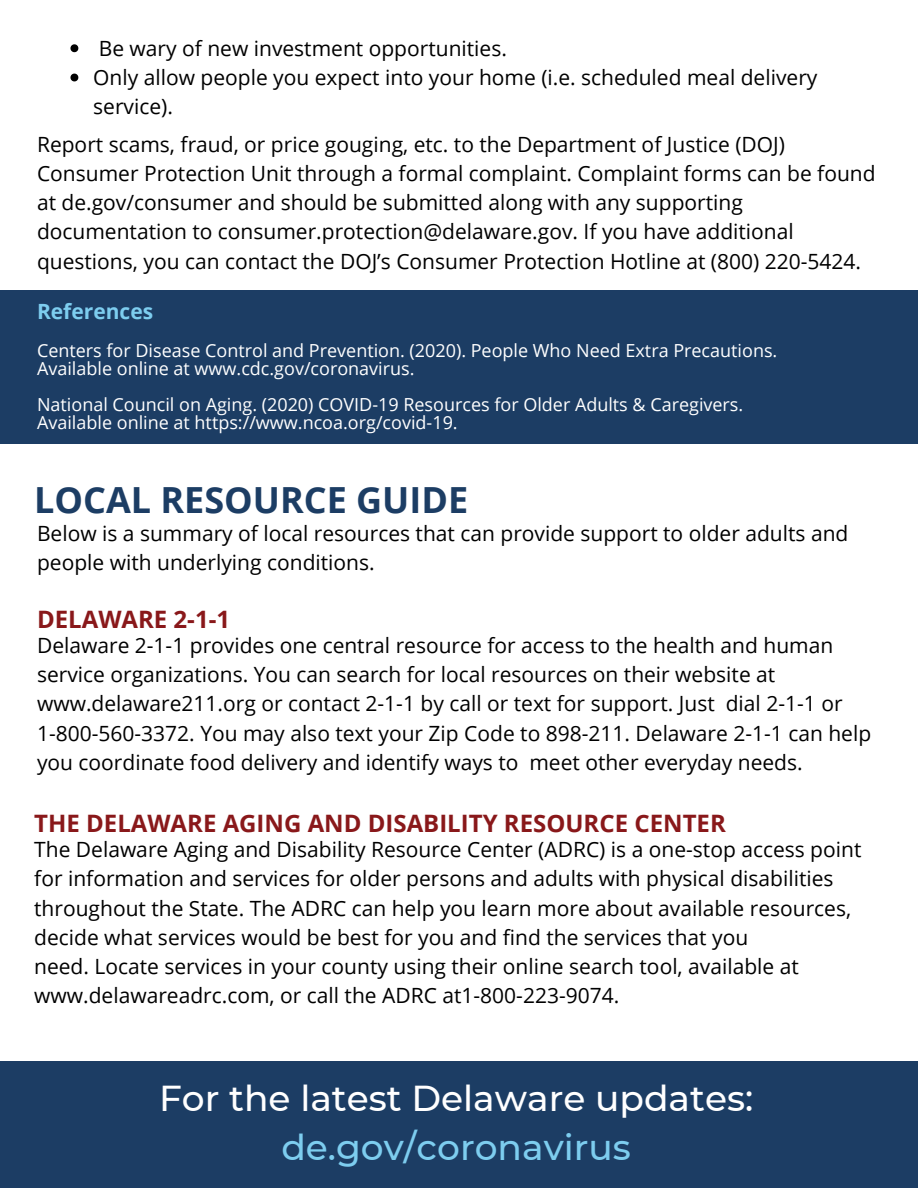
<style>
.page{position:relative;width:918px;height:1188px;background:#fff}
.page>*{position:absolute;margin:0;border:0;box-sizing:border-box;transform-origin:0 0}
.t1{font:500 36px "Montserrat";color:#fff}
.t2{font:500 36px "Montserrat";color:#7dcdef}
.t3{font:700 36px "Open Sans";color:#1c3d64}
.t4{font:700 24px "Open Sans";color:#89181a}
.t5{font:21px/29.2px "Open Sans";color:#000}
.t6{font:700 21px "Open Sans";color:#7dcdef}
.t7{font:18px/18px "Open Sans";color:#fff}
</style>
<div class="page">
<div style="left:0;top:1062px;width:918px;height:126px;background:#1c3d64"></div>
<div style="left:0;top:291px;width:918px;height:153px;background:#1c3d64"></div>
<svg style="left:70px;top:44px;width:8px;height:8px"></svg>
<svg style="left:70px;top:74px;width:8px;height:7px"></svg>
<p class="t5" style="left:93px;top:33px;width:726px">Be wary of new investment opportunities.<br>Only allow people you expect into your home (i.e. scheduled meal delivery service).</p>
<p class="t5" style="left:37px;top:129px;width:840px">Report scams, fraud, or price gouging, etc. to the Department of Justice (DOJ)<br>Consumer Protection Unit through a formal complaint. Complaint forms can be found at de.gov/consumer and should be submitted along with any supporting documentation to consumer.protection@delaware.gov. If you have additional questions, you can contact the DOJ’s Consumer Protection Hotline at (800) 220-5424.</p>
<p class="t6" style="left:37px;top:296px;width:118px">References</p>
<p class="t7" style="left:37px;top:341px;width:742px">Centers for Disease Control and Prevention. (2020). People Who Need Extra Precautions.<br>Available online at www.cdc.gov/coronavirus.</p>
<p class="t7" style="left:37px;top:395px;width:708px">National Council on Aging. (2020) COVID-19 Resources for Older Adults &amp; Caregivers.<br>Available online at https://www.ncoa.org/covid-19.</p>
<h1 class="t3" style="left:34px;top:475px;width:435px">LOCAL RESOURCE GUIDE</h1>
<p class="t5" style="left:37px;top:518px;width:813px">Below is a summary of local resources that can provide support to older adults and people with underlying conditions.</p>
<p class="t4" style="left:37px;top:602px;width:195px">DELAWARE 2-1-1</p>
<p class="t5" style="left:37px;top:630px;width:836px">Delaware 2-1-1 provides one central resource for access to the health and human service organizations. You can search for local resources on their website at www.delaware211.org or contact 2-1-1 by call or text for support. Just dial 2-1-1 or 1-800-560-3372. You may also text your Zip Code to 898-211. Delaware 2-1-1 can help you coordinate food delivery and identify ways to meet other everyday needs.</p>
<p class="t4" style="left:34px;top:807px;width:693px">THE DELAWARE AGING AND DISABILITY RESOURCE CENTER</p>
<p class="t5" style="left:34px;top:834px;width:829px">The Delaware Aging and Disability Resource Center (ADRC) is a one-stop access point for information and services for older persons and adults with physical disabilities throughout the State. The ADRC can help you learn more about available resources, decide what services would be best for you and find the services that you<br>need. Locate services in your county using their online search tool, available at www.delawareadrc.com, or call the ADRC at1-800-223-9074.</p>
<h1 class="t1" style="left:159px;top:1076px;width:596px">For the latest Delaware updates:</h1>
<h1 class="t2" style="left:281px;top:1125px;width:351px">de.gov/coronavirus</h1>
</div>
